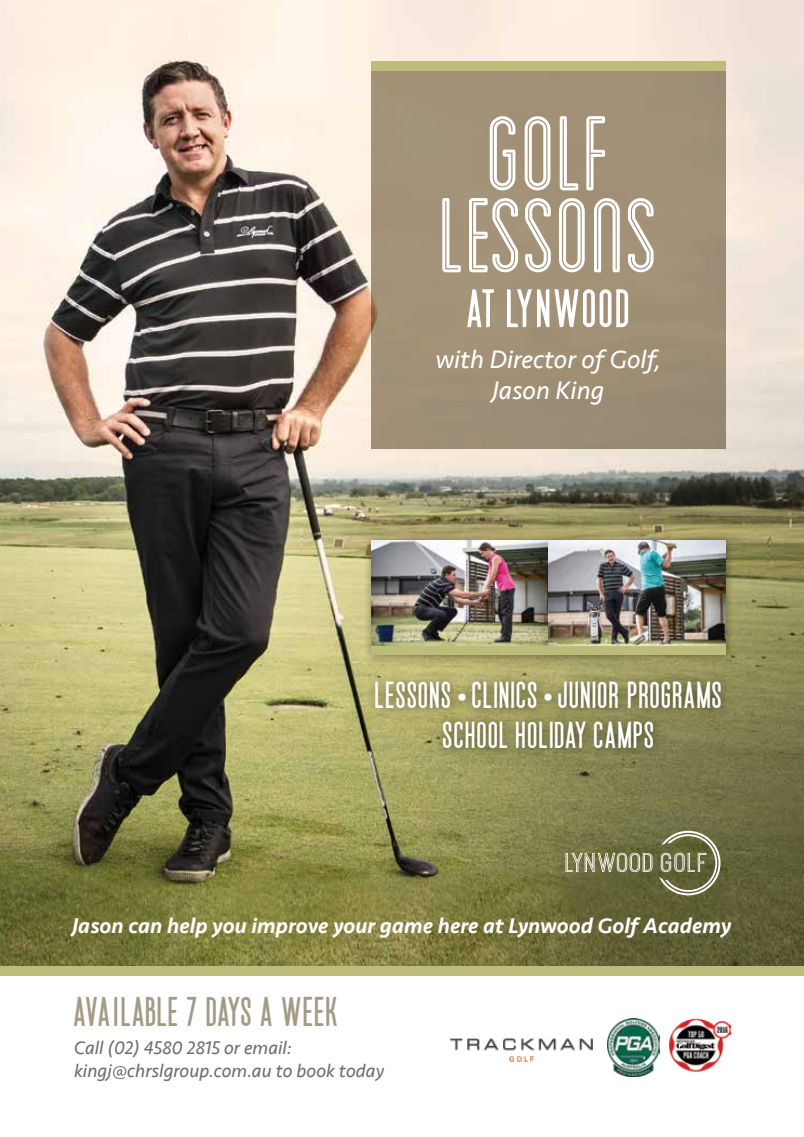
<style>
.page{position:relative;width:804px;height:1137px;background:#fff}
.page>*{position:absolute;margin:0;border:0;box-sizing:border-box;transform-origin:0 0}
.t1{font:111.6px/81.9px "Blanch Condensed Inline";color:#fff;text-align:center}
.t2{font:54.6px "Ruas";letter-spacing:.045em;color:#fff}
.t3{font:42px "Ruas";letter-spacing:.02em;color:#a49b87}
.t4{font:38.1px/39.6px "Ruas";letter-spacing:.035em;color:#fff;text-align:center}
.t5{font:italic 25.95px/31.2px "Seravek";color:#fff;text-align:center}
.t6{font:italic 500 21.9px "Seravek";color:#fff}
.t7{font:italic 18.9px/22.6px "Seravek";color:#6d6e71}
.s1{font-family:"PT Sans";font-stretch:condensed;font-size:25.2px}
</style>
<div class="page">
<img style="left:0;top:0;width:804px;height:966px">
<svg style="left:565px;top:852px;width:87px;height:20px;background:#969675"></svg>
<svg style="left:659px;top:830px;width:62px;height:66px;background:#80815e"></svg>
<div style="left:371px;top:71px;width:355px;height:378px;background:#a29176"></div>
<div style="left:366px;top:672px;width:365px;height:86px;background:#000;opacity:.5"></div>
<div style="left:0;top:966px;width:804px;height:9px;background:#bdbc7a"></div>
<div style="left:371px;top:61px;width:355px;height:10px;background:#bdbc7a"></div>
<div style="left:363px;top:532px;width:372px;height:131px;background:#000;opacity:.4"></div>
<div style="left:371px;top:645px;width:354px;height:9px;background:#bdbc7a"></div>
<img style="left:371px;top:540px;width:354px;height:105px">
<img style="left:607px;top:1018px;width:52px;height:59px">
<img style="left:670px;top:1018px;width:60px;height:54px">
<img style="left:450px;top:1038px;width:143px;height:24px">
<h1 class="t1" style="left:439px;top:108px;width:221px">GOLF<br>LESSONS</h1>
<h2 class="t2" style="left:467px;top:281px;width:165px">AT LYNWOOD</h2>
<h3 class="t5" style="left:435px;top:344px;width:227px">with Director of Golf,<br>Jason King</h3>
<h3 class="t4" style="left:375px;top:675px;width:348px">LESSONS <span class="s1">•</span>CLINICS <span class="s1">•</span>JUNIOR PROGRAMS<br>SCHOOL HOLIDAY CAMPS</h3>
<p class="t6" style="left:72px;top:912px;width:660px">Jason can help you improve your game here at Lynwood Golf Academy</p>
<h3 class="t3" style="left:74px;top:990px;width:265px">AVAILABLE 7 DAYS A WEEK</h3>
<p class="t7" style="left:74px;top:1036px;width:311px">Call (02) 4580 2815 or email: kingj@chrslgroup.com.au to book today</p>
</div>
